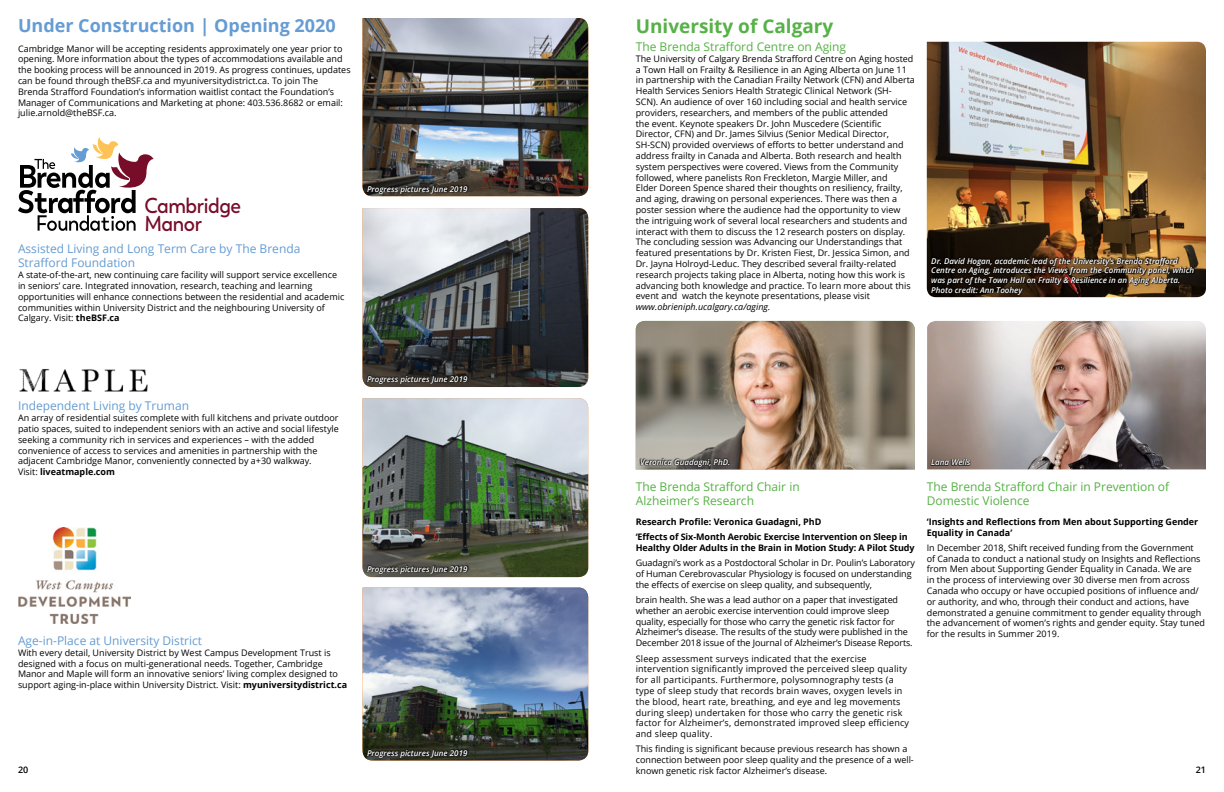
<style>
.page{position:relative;width:1224px;height:792px;background:#fff}
.page>*{position:absolute;margin:0;border:0;box-sizing:border-box;transform-origin:0 0}
.t1{font:600 21.5px/17.4px "Trenda";letter-spacing:-.02em;color:#770d29;scale:.92 1}
.H1_Article_Title{font:700 19px "Open Sans";color:#56b146}
.H1_Article_Title-2{font:700 18px "Open Sans";color:#659cd3}
.t2{font:12px/14.4px "Open Sans";color:#56b146}
.t3{font:12px/14.4px "Open Sans";color:#659cd3}
.t4{font:9px/10.8px "Open Sans";color:#000}
.t5{font:9px/10.8px "Open Sans";letter-spacing:.02em;color:#000}
.t6{font:700 9px/10.8px "Open Sans";letter-spacing:-.01em;color:#000}
.t7{font:600 9px "Open Sans";color:#000}
.Author{font:italic 600 8px/9.6px "Open Sans";color:#fff}
.s1{font-weight:700}
.s2{font-style:italic}
</style>
<div class="page">
<img style="left:927px;top:321px;width:279px;height:148px">
<img style="left:636px;top:321px;width:279px;height:148px">
<img style="left:927px;top:42px;width:279px;height:255px">
<img style="left:363px;top:208px;width:225px;height:179px">
<img style="left:363px;top:398px;width:225px;height:179px">
<img style="left:363px;top:588px;width:225px;height:172px">
<img style="left:363px;top:18px;width:225px;height:178px">
<svg style="left:18px;top:137px;width:136px;height:94px"></svg>
<img style="left:19px;top:369px;width:129px;height:23px">
<img style="left:19px;top:527px;width:112px;height:97px">
<svg style="left:366px;top:184px;width:103px;height:11px"></svg>
<svg style="left:366px;top:374px;width:103px;height:11px"></svg>
<svg style="left:366px;top:564px;width:103px;height:11px"></svg>
<svg style="left:366px;top:748px;width:103px;height:11px"></svg>
<svg style="left:930px;top:256px;width:265px;height:40px;background:#2d1e0e"></svg>
<svg style="left:639px;top:457px;width:92px;height:11px"></svg>
<svg style="left:930px;top:457px;width:42px;height:9px"></svg>
<p class="H1_Article_Title-2" style="left:18px;top:13px;width:319px">Under Construction | Opening 2020</p>
<p class="t4" style="left:18px;top:43px;width:334px">Cambridge Manor will be accepting residents approximately one year prior to opening. More information about the types of accommodations available and the booking process will be announced in 2019. As progress continues, updates can be found through theBSF.ca and myuniversitydistrict.ca. To join The Brenda Strafford Foundation’s information waitlist contact the Foundation’s Manager of Communications and Marketing at phone: 403.536.8682 or email: julie.arnold@theBSF.ca.</p>
<p class="t1" style="left:144px;top:197px;width:107px">Cambridge<br>Manor</p>
<h3 class="t3" style="left:18px;top:241px;width:284px">Assisted Living and Long Term Care by The Brenda<br>Strafford Foundation</h3>
<p class="t4" style="left:18px;top:269px;width:328px">A state-of-the-art, new continuing care facility will support service excellence in seniors’ care. Integrated innovation, research, teaching and learning opportunities will enhance connections between the residential and academic communities within University District and the neighbouring University of Calgary. Visit: <span class="s1">theBSF.ca</span></p>
<p class="Author" style="left:367px;top:184px;width:102px">Progress pictures June 2019</p>
<p class="Author" style="left:367px;top:374px;width:102px">Progress pictures June 2019</p>
<p class="H1_Article_Title" style="left:636px;top:12px;width:199px">University of Calgary</p>
<h3 class="t2" style="left:636px;top:39px;width:212px">The Brenda Strafford Centre on Aging</h3>
<p class="t4" style="left:636px;top:53px;width:281px">The University of Calgary Brenda Strafford Centre on Aging hosted a Town Hall on Frailty &amp; Resilience in an Aging Alberta on June 11 in partnership with the Canadian Frailty Network (CFN) and Alberta Health Services Seniors Health Strategic Clinical Network (SH-SCN). An audience of over 160 including social and health service providers, researchers, and members of the public attended<br>the event. Keynote speakers Dr. John Muscedere (Scientific Director, CFN) and Dr. James Silvius (Senior Medical Director, SH-SCN) provided overviews of efforts to better understand and address frailty in Canada and Alberta. Both research and health system perspectives were covered. Views from the Community followed, where panelists Ron Freckleton, Margie Miller, and<br>Elder Doreen Spence shared their thoughts on resiliency, frailty, and aging, drawing on personal experiences. There was then a poster session where the audience had the opportunity to view the intriguing work of several local researchers and students and interact with them to discuss the 12 research posters on display.<br>The concluding session was Advancing our Understandings that featured presentations by Dr. Kristen Fiest, Dr. Jessica Simon, and Dr. Jayna Holroyd-Leduc. They described several frailty-related research projects taking place in Alberta, noting how this work is advancing both knowledge and practice. To learn more about this event and watch the keynote presentations, please visit <span class="s2">www.obrieniph.ucalgary.ca/aging.</span></p>
<p class="Author" style="left:931px;top:256px;width:264px">Dr. David Hogan, academic lead of the University’s Brenda Strafford Centre on Aging, introduces the Views from the Community panel, which was part of the Town Hall on Frailty &amp; Resilience in an Aging Alberta.<br>Photo credit: Ann Toohey</p>
<h3 class="t3" style="left:18px;top:398px;width:173px">Independent Living by Truman</h3>
<p class="t4" style="left:18px;top:412px;width:322px">An array of residential suites complete with full kitchens and private outdoor patio spaces, suited to independent seniors with an active and social lifestyle seeking a community rich in services and experiences – with the added convenience of access to services and amenities in partnership with the adjacent Cambridge Manor, conveniently connected by a+30 walkway.<br>Visit: <span class="s1">liveatmaple.com</span></p>
<p class="Author" style="left:640px;top:457px;width:92px">Veronica Guadagni, PhD.</p>
<p class="Author" style="left:931px;top:457px;width:41px">Lana Wells</p>
<h3 class="t2" style="left:636px;top:479px;width:165px">The Brenda Strafford Chair in<br>Alzheimer’s Research</h3>
<p class="t6" style="left:636px;top:516px;width:187px">Research Profile: Veronica Guadagni, PhD</p>
<p class="t6" style="left:636px;top:531px;width:280px">‘Effects of Six-Month Aerobic Exercise Intervention on Sleep in<br>Healthy Older Adults in the Brain in Motion Study: A Pilot Study</p>
<p class="t4" style="left:636px;top:557px;width:281px">Guadagni’s work as a Postdoctoral Scholar in Dr. Poulin’s Laboratory of Human Cerebrovascular Physiology is focused on understanding the effects of exercise on sleep quality, and subsequently,</p>
<p class="t4" style="left:636px;top:594px;width:278px">brain health. She was a lead author on a paper that investigated whether an aerobic exercise intervention could improve sleep quality, especially for those who carry the genetic risk factor for Alzheimer’s disease. The results of the study were published in the December 2018 issue of the Journal of Alzheimer’s Disease Reports.</p>
<p class="t5" style="left:636px;top:653px;width:275px">Sleep assessment surveys indicated that the exercise intervention significantly improved the perceived sleep quality for all participants. Furthermore, polysomnography tests (a type of sleep study that records brain waves, oxygen levels in the blood, heart rate, breathing, and eye and leg movements during sleep) undertaken for those who carry the genetic risk factor for Alzheimer’s, demonstrated improved sleep efficiency and sleep quality.</p>
<p class="t4" style="left:636px;top:744px;width:280px">This finding is significant because previous research has shown a connection between poor sleep quality and the presence of a well&shy;known genetic risk factor Alzheimer’s disease.</p>
<h3 class="t2" style="left:927px;top:479px;width:244px">The Brenda Strafford Chair in Prevention of<br>Domestic Violence</h3>
<p class="t6" style="left:927px;top:516px;width:273px">‘Insights and Reflections from Men about Supporting Gender<br>Equality in Canada’</p>
<p class="t4" style="left:927px;top:542px;width:280px">In December 2018, Shift received funding from the Government<br>of Canada to conduct a national study on Insights and Reflections from Men about Supporting Gender Equality in Canada. We are<br>in the process of interviewing over 30 diverse men from across Canada who occupy or have occupied positions of influence and/ or authority, and who, through their conduct and actions, have demonstrated a genuine commitment to gender equality through the advancement of women’s rights and gender equity. Stay tuned for the results in Summer 2019.</p>
<p class="Author" style="left:367px;top:564px;width:102px">Progress pictures June 2019</p>
<h3 class="t3" style="left:18px;top:633px;width:186px">Age-in-Place at University District</h3>
<p class="t4" style="left:18px;top:647px;width:331px">With every detail, University District by West Campus Development Trust is designed with a focus on multi-generational needs. Together, Cambridge Manor and Maple will form an innovative seniors’ living complex designed to support aging-in-place within University District. Visit: <span class="s1">myuniversitydistrict.ca</span></p>
<p class="Author" style="left:367px;top:748px;width:102px">Progress pictures June 2019</p>
<p class="t7" style="left:18px;top:763px;width:12px">20</p>
<p class="t7" style="left:1196px;top:763px;width:12px">21</p>
</div>
